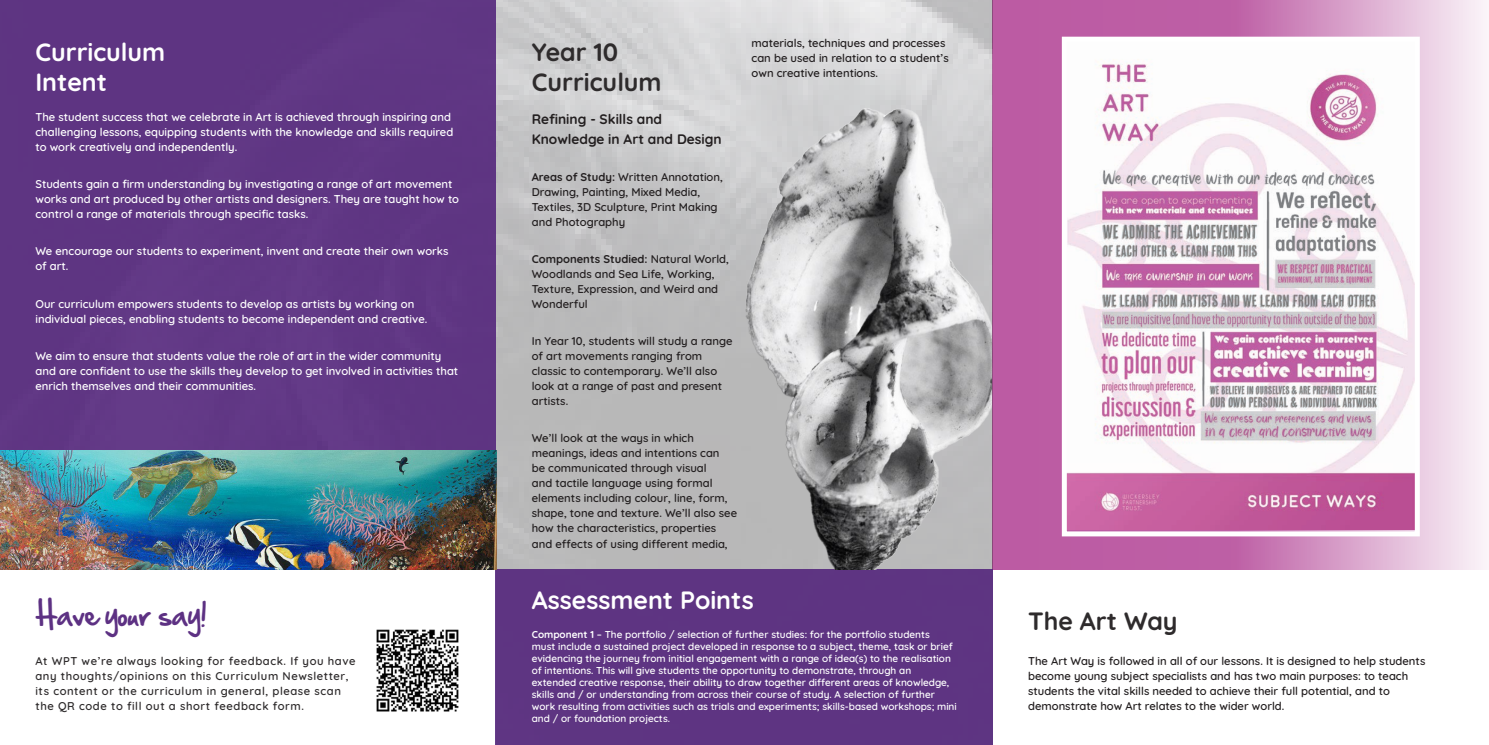
<style>
.page{position:relative;width:1489px;height:745px;background:#fff}
.page>*{position:absolute;margin:0;border:0;box-sizing:border-box;transform-origin:0 0}
.t1{font:700 25px/30px "Quicksand";color:#fff}
.t2{font:700 25px/30px "Quicksand";color:#2e2b2c}
.t3{font:25px "Hand Of Sean";color:#5d3183}
.Bullets{font:700 13.75px/20px "Quicksand";color:#231f20}
.Bullets-2{font:600 11.25px/15px "Quicksand";color:#231f20}
.Bullets-3{font:600 11.25px/15px "Quicksand";color:#fff}
.t4{font:600 11.25px/15px "Quicksand";letter-spacing:.05em;color:#2e2b2c}
.Bullets-4{font:600 10px/12px "Quicksand";color:#fff}
.s1{font-weight:700}
</style>
<div class="page">
<svg style="left:992px;top:0;width:495px;height:569px;fill:#bd5ea5"></svg>
<img style="left:496px;top:0;width:496px;height:569px">
<div style="left:0;top:0;width:496px;height:569px;background:#5f3583"></div>
<img style="left:376px;top:629px;width:83px;height:83px">
<svg style="left:1059px;top:34px;width:363px;height:504px"></svg>
<div style="left:495px;top:569px;width:497px;height:175px;background:#5e3482"></div>
<img style="left:0;top:450px;width:496px;height:119px">
<img style="left:737px;top:108px;width:254px;height:461px">
<p class="t1" style="left:35px;top:34px;width:131px">Curriculum<br>Intent</p>
<p class="t2" style="left:532px;top:34px;width:131px">Year 10<br>Curriculum</p>
<p class="Bullets-3" style="left:35px;top:108px;width:419px">The student success that we celebrate in Art is achieved through inspiring and challenging lessons, equipping students with the knowledge and skills required to work creatively and independently.</p>
<p class="Bullets-3" style="left:35px;top:175px;width:425px">Students gain a firm understanding by investigating a range of art movement works and art produced by other artists and designers. They are taught how to control a range of materials through specific tasks.</p>
<p class="Bullets-3" style="left:35px;top:242px;width:414px">We encourage our students to experiment, invent and create their own works of art.</p>
<p class="Bullets-3" style="left:35px;top:295px;width:393px">Our curriculum empowers students to develop as artists by working on individual pieces, enabling students to become independent and creative.</p>
<p class="Bullets-3" style="left:35px;top:347px;width:424px">We aim to ensure that students value the role of art in the wider community and are confident to use the skills they develop to get involved in activities that enrich themselves and their communities.</p>
<p class="Bullets" style="left:531px;top:107px;width:191px">Refining - Skills and<br>Knowledge in Art and Design</p>
<p class="Bullets-2" style="left:531px;top:168px;width:193px"><span class="s1">Areas of Study:</span> Written Annotation,<br>Drawing, Painting, Mixed Media,<br>Textiles, 3D Sculpture, Print Making and Photography</p>
<p class="Bullets-2" style="left:531px;top:250px;width:199px"><span class="s1">Components Studied:</span> Natural World,<br>Woodlands and Sea Life, Working,<br>Texture, Expression, and Weird and<br>Wonderful</p>
<p class="Bullets-2" style="left:531px;top:332px;width:202px">In Year 10, students will study a range of art movements ranging from classic to contemporary. We’ll also look at a range of past and present artists.</p>
<p class="Bullets-2" style="left:531px;top:429px;width:207px">We’ll look at the ways in which meanings, ideas and intentions can<br>be communicated through visual<br>and tactile language using formal elements including colour, line, form, shape, tone and texture. We’ll also see how the characteristics, properties and effects of using different media,</p>
<p class="Bullets-2" style="left:751px;top:34px;width:199px">materials, techniques and processes can be used in relation to a student’s own creative intentions.</p>
<p class="t3" style="left:35px;top:591px;width:173px">Have your say!</p>
<p class="t4" style="left:35px;top:651px;width:321px">At WPT we’re always looking for feedback. If you have any thoughts/opinions on this Curriculum Newsletter, its content or the curriculum in general, please scan the QR code to fill out a short feedback form.</p>
<p class="t1" style="left:531px;top:582px;width:224px">Assessment Points</p>
<p class="Bullets-4" style="left:531px;top:627px;width:426px"><span class="s1">Component 1</span> – The portfolio / selection of further studies: for the portfolio students<br>must include a sustained project developed in response to a subject, theme, task or brief evidencing the journey from initial engagement with a range of idea(s) to the realisation of intentions. This will give students the opportunity to demonstrate, through an extended creative response, their ability to draw together different areas of knowledge, skills and / or understanding from across their course of study. A selection of further work resulting from activities such as trials and experiments; skills-based workshops; mini and / or foundation projects.</p>
<p class="t2" style="left:1028px;top:603px;width:151px">The Art Way</p>
<p class="Bullets-2" style="left:1028px;top:651px;width:399px">The Art Way is followed in all of our lessons. It is designed to help students become young subject specialists and has two main purposes: to teach students the vital skills needed to achieve their full potential, and to demonstrate how Art relates to the wider world.</p>
</div>
